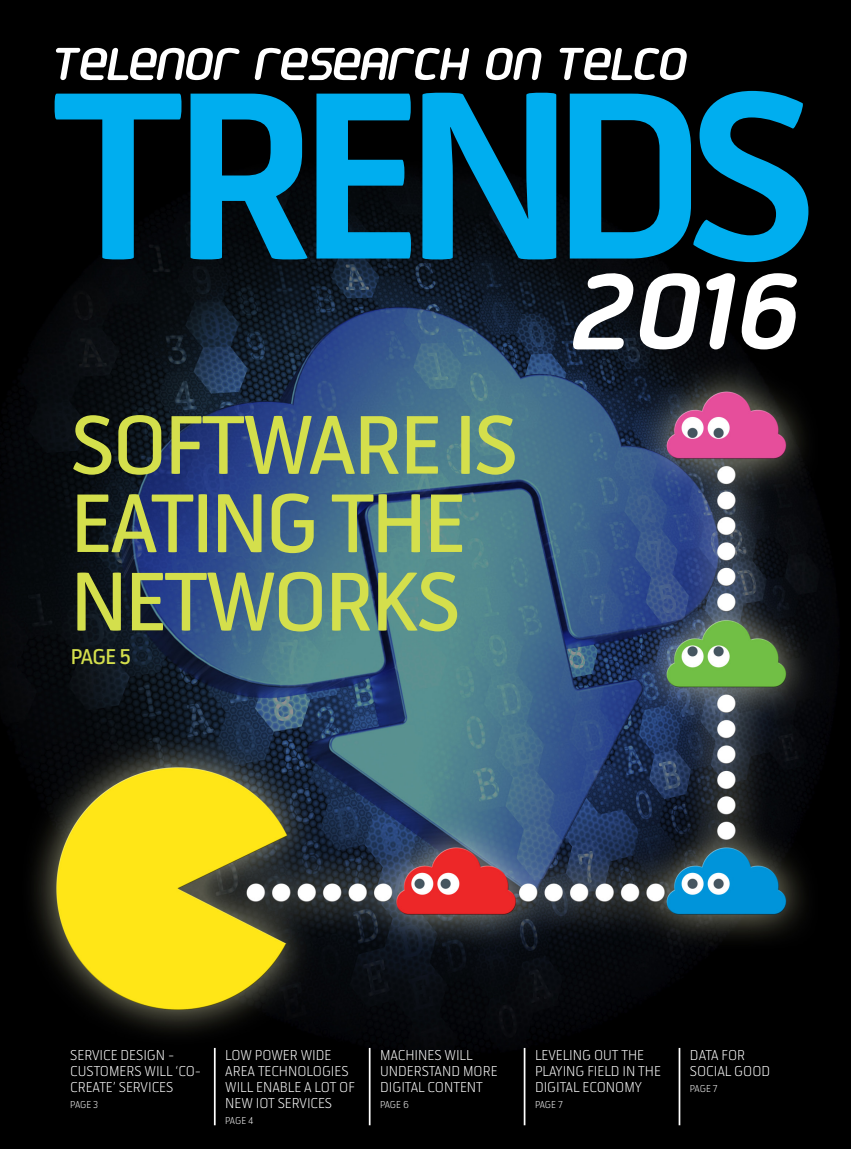
<style>
.page{position:relative;width:851px;height:1149px;background:#fff}
.page>*{position:absolute;margin:0;border:0;box-sizing:border-box;transform-origin:0 0}
.Together_heading{font:500 78.3px/78.3px "Telenor";letter-spacing:-.025em;color:#d4df4c}
.Together_heading-2{font:500 20.25px "Telenor";color:#d4df4c}
.front_subjects{font:300 13.5px/16.2px "Telenor";color:#fff}
.number_front_page{font:300 9.45px "Telenor";letter-spacing:-.01em;color:#fff}
</style>
<div class="page">
<img style="left:0;top:0;width:850px;height:1148px">
<hr style="left:214px;top:1047px;width:1px;height:77px;background:#fff">
<hr style="left:369px;top:1047px;width:1px;height:77px;background:#fff">
<hr style="left:523px;top:1047px;width:2px;height:77px;background:#fff">
<hr style="left:678px;top:1047px;width:2px;height:77px;background:#fff">
<svg style="left:55px;top:94px;width:126px;height:165px;background:#004058"></svg>
<svg style="left:190px;top:94px;width:118px;height:165px;background:#016f99"></svg>
<svg style="left:316px;top:94px;width:95px;height:164px;background:#01709a"></svg>
<svg style="left:422px;top:93px;width:134px;height:166px;background:#01709a"></svg>
<svg style="left:569px;top:91px;width:239px;height:171px;background:#006084"></svg>
<svg style="left:572px;top:268px;width:227px;height:81px"></svg>
<svg style="left:56px;top:48px;width:185px;height:32px"></svg>
<svg style="left:254px;top:48px;width:215px;height:32px"></svg>
<svg style="left:485px;top:48px;width:57px;height:32px"></svg>
<svg style="left:559px;top:48px;width:128px;height:32px"></svg>
<p class="Together_heading" style="left:71px;top:408px;width:448px">SOFTWARE IS<br>EATING THE<br>NETWORKS</p>
<p class="Together_heading-2" style="left:71px;top:644px;width:62px">PAGE 5</p>
<p class="front_subjects" style="left:70px;top:1046px;width:132px">SERVICE DESIGN -<br>CUSTOMERS WILL ‘CO-<br>CREATE’ SERVICES</p>
<p class="number_front_page" style="left:70px;top:1098px;width:30px">PAGE 3</p>
<p class="front_subjects" style="left:225px;top:1046px;width:131px">LOW POWER WIDE<br>AREA TECHNOLOGIES<br>WILL ENABLE A LOT OF<br>NEW IOT SERVICES</p>
<p class="number_front_page" style="left:225px;top:1114px;width:30px">PAGE 4</p>
<p class="front_subjects" style="left:380px;top:1046px;width:119px">MACHINES WILL<br>UNDERSTAND MORE<br>DIGITAL CONTENT</p>
<p class="number_front_page" style="left:380px;top:1098px;width:30px">PAGE 6</p>
<p class="front_subjects" style="left:535px;top:1046px;width:127px">LEVELING OUT THE<br>PLAYING FIELD IN THE<br>DIGITAL ECONOMY</p>
<p class="number_front_page" style="left:535px;top:1098px;width:29px">PAGE 7</p>
<p class="front_subjects" style="left:689px;top:1046px;width:82px">DATA FOR<br>SOCIAL GOOD</p>
<p class="number_front_page" style="left:689px;top:1082px;width:29px">PAGE 7</p>
</div>
